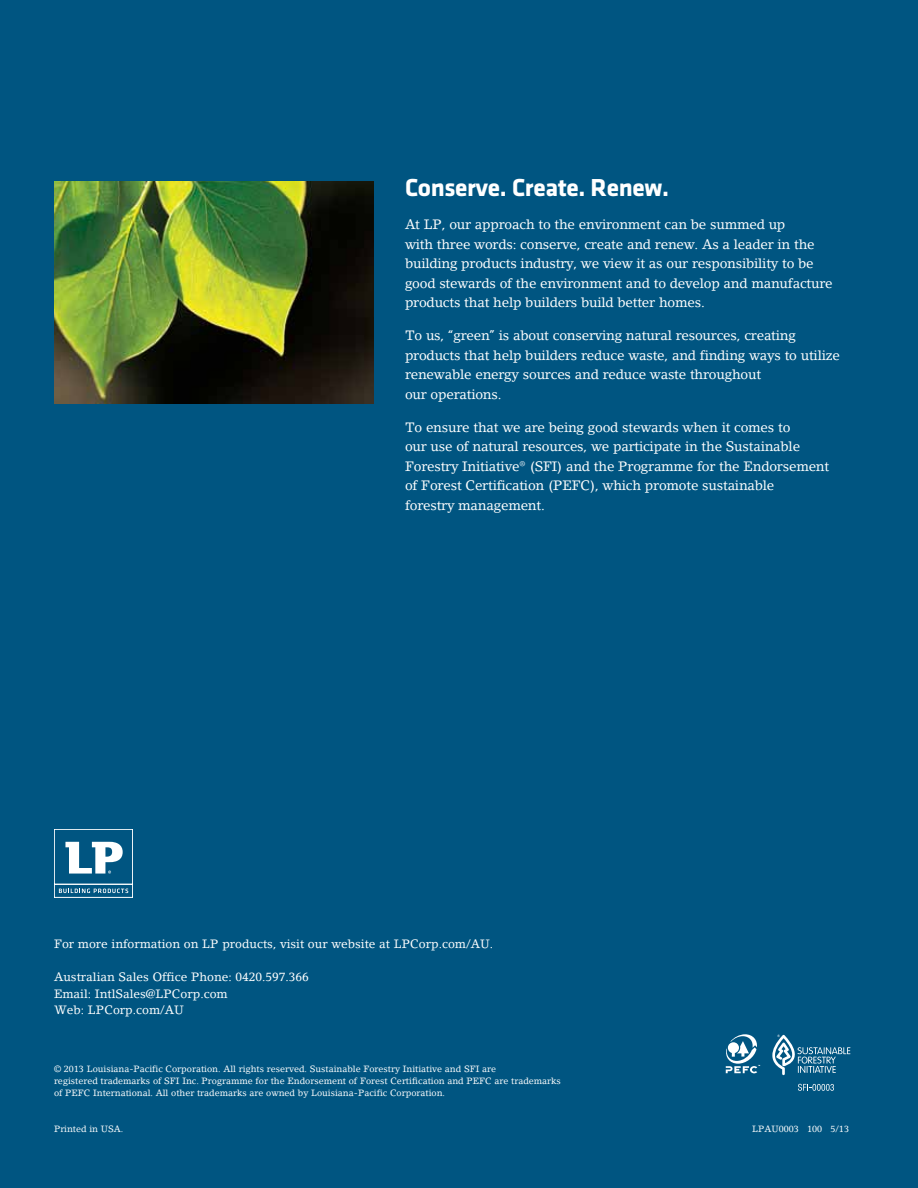
<style>
.page{position:relative;width:918px;height:1188px;background:#005581}
.page>*{position:absolute;margin:0;border:0;box-sizing:border-box;transform-origin:0 0}
.t1{font:700 25.5px "Klavika";letter-spacing:-.015em;color:#fff}
.t2{font:13.5px/19.5px "Lino Letter Std";letter-spacing:-.015em;color:#fff}
.t3{font:12px/16.5px "Lino Letter Std";color:#fff}
.t4{font:9px/12px "Lino Letter Std";color:#fff}
</style>
<div class="page">
<div style="left:54px;top:884px;width:79px;height:14px;border:1px solid #fff"></div>
<svg style="left:59px;top:889px;width:69px;height:4px"></svg>
<div style="left:54px;top:829px;width:79px;height:56px;border:1px solid #fff"></div>
<svg style="left:65px;top:842px;width:58px;height:32px"></svg>
<svg style="left:772px;top:1035px;width:78px;height:40px"></svg>
<svg style="left:798px;top:1084px;width:36px;height:7px"></svg>
<img style="left:54px;top:181px;width:320px;height:223px">
<svg style="left:726px;top:1034px;width:34px;height:39px"></svg>
<h1 class="t1" style="left:405px;top:174px;width:266px">Conserve. Create. Renew.</h1>
<p class="t2" style="left:405px;top:215px;width:429px">At LP, our approach to the environment can be summed up<br>with three words: conserve, create and renew. As a leader in the building products industry, we view it as our responsibility to be good stewards of the environment and to develop and manufacture products that help builders build better homes.</p>
<p class="t2" style="left:405px;top:326px;width:436px">To us, “green” is about conserving natural resources, creating products that help builders reduce waste, and finding ways to utilize renewable energy sources and reduce waste throughout<br>our operations.</p>
<p class="t2" style="left:405px;top:417px;width:426px">To ensure that we are being good stewards when it comes to<br>our use of natural resources, we participate in the Sustainable Forestry Initiative® (SFI) and the Programme for the Endorsement of Forest Certification (PEFC), which promote sustainable<br>forestry management.</p>
<p class="t3" style="left:54px;top:936px;width:441px">For more information on LP products, visit our website at LPCorp.com/AU.</p>
<p class="t3" style="left:54px;top:969px;width:256px">Australian Sales Office Phone: 0420.597.366<br>Email: IntlSales@LPCorp.com<br>Web: LPCorp.com/AU</p>
<p class="t4" style="left:54px;top:1063px;width:508px">© 2013 Louisiana-Pacific Corporation. All rights reserved. Sustainable Forestry Initiative and SFI are<br>registered trademarks of SFI Inc. Programme for the Endorsement of Forest Certification and PEFC are trademarks of PEFC International. All other trademarks are owned by Louisiana-Pacific Corporation.</p>
<p class="t4" style="left:54px;top:1123px;width:71px">Printed in USA.</p>
<p class="t4" style="left:752px;top:1123px;width:98px">LPAU0003 100 5/13</p>
</div>
